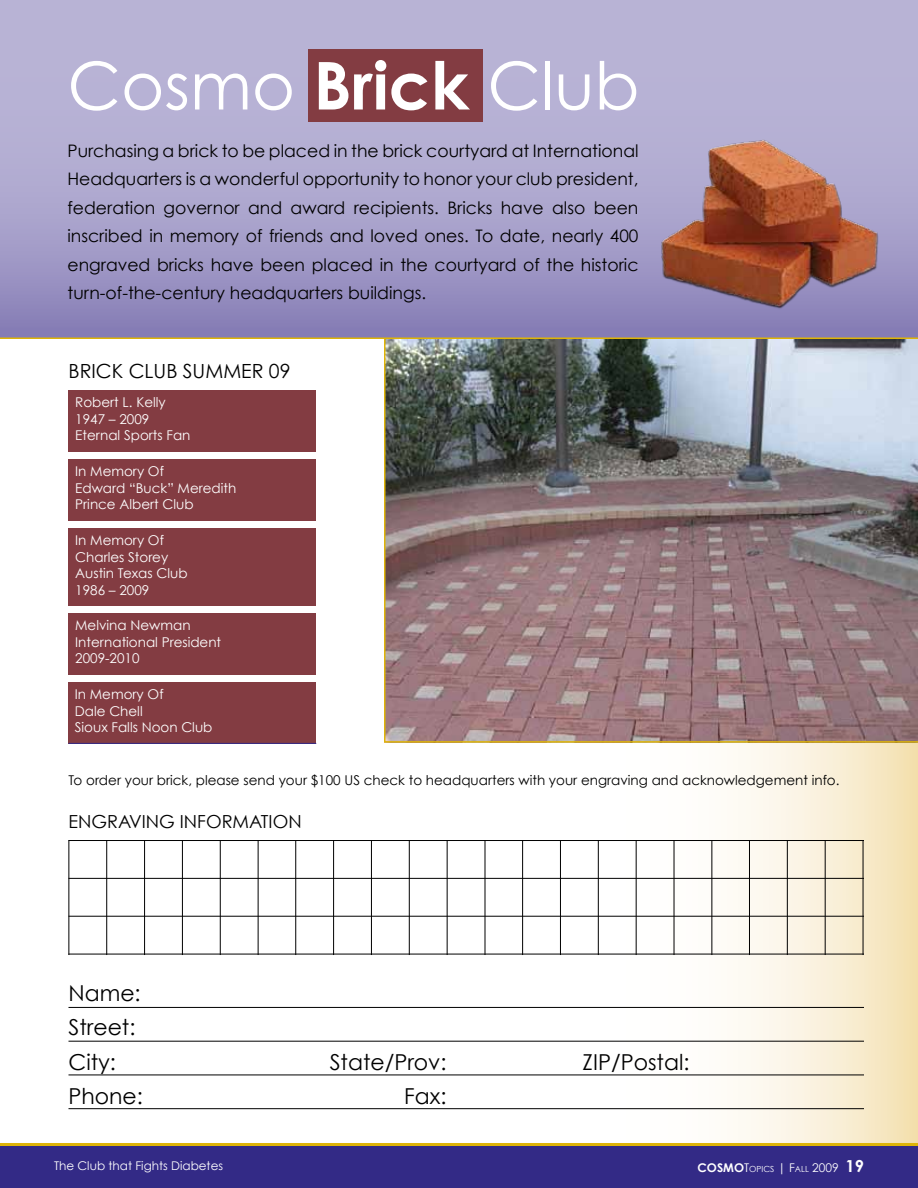
<style>
.page{position:relative;width:918px;height:1188px;background:#fff}
.page>*{position:absolute;margin:0;border:0;box-sizing:border-box;transform-origin:0 0}
.t1{font:66px "Century Gothic";color:#fff}
.t2{font:21.9px/34.2px "Century Gothic";color:#000}
.t3{font:19.5px "Century Gothic";color:#000}
.t4{font:18px "Century Gothic";color:#000}
.t5{font:17.25px/28.5px "Century Gothic";color:#000;text-align:justify}
.t6{font:13.5px/16.5px "Century Gothic";color:#fff}
.t7{font:13.5px "Century Gothic";color:#000}
.t8{font:12px "Century Gothic";color:#fff}
.t9{font:8.4px "Century Gothic";color:#fff}
.s1{font-weight:700}
.s2{font-weight:700;font-size:12px}
.s3{font-size:12px}
.s4{font-weight:700;font-size:16.5px}
</style>
<div class="page">
<div style="left:0;top:0;width:918px;height:339px;background:#b8b3d5"></div>
<svg style="left:547px;top:743px;width:371px;height:399px"></svg>
<div style="left:308px;top:49px;width:174px;height:72px;background:#833c42"></div>
<div style="left:68px;top:459px;width:248px;height:62px;background:#833c42"></div>
<div style="left:68px;top:528px;width:248px;height:78px;background:#833c42"></div>
<div style="left:68px;top:614px;width:248px;height:61px;background:#833c42"></div>
<div style="left:68px;top:683px;width:248px;height:61px;background:#833c42"></div>
<div style="left:68px;top:390px;width:248px;height:62px;background:#833c42"></div>
<img style="left:386px;top:340px;width:532px;height:401px">
<hr style="left:68px;top:840px;width:796px;height:1px;background:#000">
<hr style="left:68px;top:878px;width:796px;height:1px;background:#000">
<hr style="left:68px;top:916px;width:796px;height:1px;background:#000">
<hr style="left:68px;top:954px;width:796px;height:1px;background:#000">
<hr style="left:258px;top:840px;width:1px;height:115px;background:#000">
<hr style="left:220px;top:840px;width:1px;height:115px;background:#000">
<hr style="left:182px;top:840px;width:1px;height:115px;background:#000">
<hr style="left:144px;top:840px;width:1px;height:115px;background:#000">
<hr style="left:106px;top:840px;width:1px;height:115px;background:#000">
<hr style="left:68px;top:840px;width:1px;height:115px;background:#000">
<hr style="left:485px;top:840px;width:1px;height:115px;background:#000">
<hr style="left:447px;top:840px;width:1px;height:115px;background:#000">
<hr style="left:409px;top:840px;width:1px;height:115px;background:#000">
<hr style="left:371px;top:840px;width:1px;height:115px;background:#000">
<hr style="left:333px;top:840px;width:1px;height:115px;background:#000">
<hr style="left:295px;top:840px;width:1px;height:115px;background:#000">
<hr style="left:711px;top:840px;width:1px;height:115px;background:#000">
<hr style="left:674px;top:840px;width:1px;height:115px;background:#000">
<hr style="left:636px;top:840px;width:1px;height:115px;background:#000">
<hr style="left:598px;top:840px;width:1px;height:115px;background:#000">
<hr style="left:560px;top:840px;width:1px;height:115px;background:#000">
<hr style="left:522px;top:840px;width:1px;height:115px;background:#000">
<hr style="left:863px;top:840px;width:1px;height:115px;background:#000">
<hr style="left:825px;top:840px;width:1px;height:115px;background:#000">
<hr style="left:787px;top:840px;width:1px;height:115px;background:#000">
<hr style="left:749px;top:840px;width:1px;height:115px;background:#000">
<hr style="left:68px;top:1007px;width:796px;height:1px;background:#000">
<hr style="left:68px;top:1041px;width:796px;height:1px;background:#000">
<hr style="left:68px;top:1075px;width:796px;height:1px;background:#000">
<hr style="left:68px;top:1108px;width:796px;height:1px;background:#000">
<img style="left:708px;top:139px;width:84px;height:17px">
<hr style="left:68px;top:743px;width:248px;height:1px;background:#332a86">
<hr style="left:384px;top:338px;width:2px;height:404px;background:#deb408">
<hr style="left:384px;top:741px;width:534px;height:2px;background:#deb408">
<div style="left:0;top:1144px;width:918px;height:44px;background:#332a86"></div>
<hr style="left:0;top:1143px;width:918px;height:3px;background:#deb408">
<svg style="left:0;top:156px;width:918px;height:184px"></svg>
<h1 class="t1" style="left:68px;top:45px;width:573px">Cosmo <span class="s1">Brick</span> Club</h1>
<p class="t5" style="left:68px;top:136px;width:573px">Purchasing a brick to be placed in the brick courtyard at International Headquarters is a wonderful opportunity to honor your club president, federation governor and award recipients. Bricks have also been inscribed in memory of friends and loved ones. To date, nearly 400 engraved bricks have been placed in the courtyard of the historic turn-of-the-century headquarters buildings.</p>
<p class="t3" style="left:68px;top:359px;width:224px">BRICK CLUB SUMMER 09</p>
<p class="t6" style="left:75px;top:394px;width:117px">Robert L. Kelly<br>1947 – 2009<br>Eternal Sports Fan</p>
<p class="t6" style="left:75px;top:463px;width:163px">In Memory Of<br>Edward “Buck” Meredith<br>Prince Albert Club</p>
<p class="t6" style="left:75px;top:532px;width:114px">In Memory Of<br>Charles Storey<br>Austin Texas Club<br>1986 – 2009</p>
<p class="t6" style="left:75px;top:617px;width:147px">Melvina Newman<br>International President<br>2009-2010</p>
<p class="t6" style="left:75px;top:686px;width:139px">In Memory Of<br>Dale Chell<br>Sioux Falls Noon Club</p>
<p class="t7" style="left:68px;top:772px;width:772px">To order your brick, please send your $100 US check to headquarters with your engraving and acknowledgement info.</p>
<p class="t4" style="left:68px;top:811px;width:235px">ENGRAVING INFORMATION</p>
<p class="t2" style="left:68px;top:976px;width:74px">Name:<br>Street:<br>City:</p>
<p class="t2" style="left:330px;top:1044px;width:118px">State/Prov:</p>
<p class="t2" style="left:583px;top:1044px;width:108px">ZIP/Postal:</p>
<p class="t2" style="left:68px;top:1078px;width:76px">Phone:</p>
<p class="t2" style="left:404px;top:1078px;width:44px">Fax:</p>
<p class="t8" style="left:54px;top:1159px;width:171px">The Club that Fights Diabetes</p>
<p class="t9" style="left:698px;top:1164px;width:168px"><span class="s2">COSMO</span><span class="s3">T</span>OPICS <span class="s3">| F</span>ALL <span class="s3">2009</span> <span class="s4">19</span></p>
</div>
